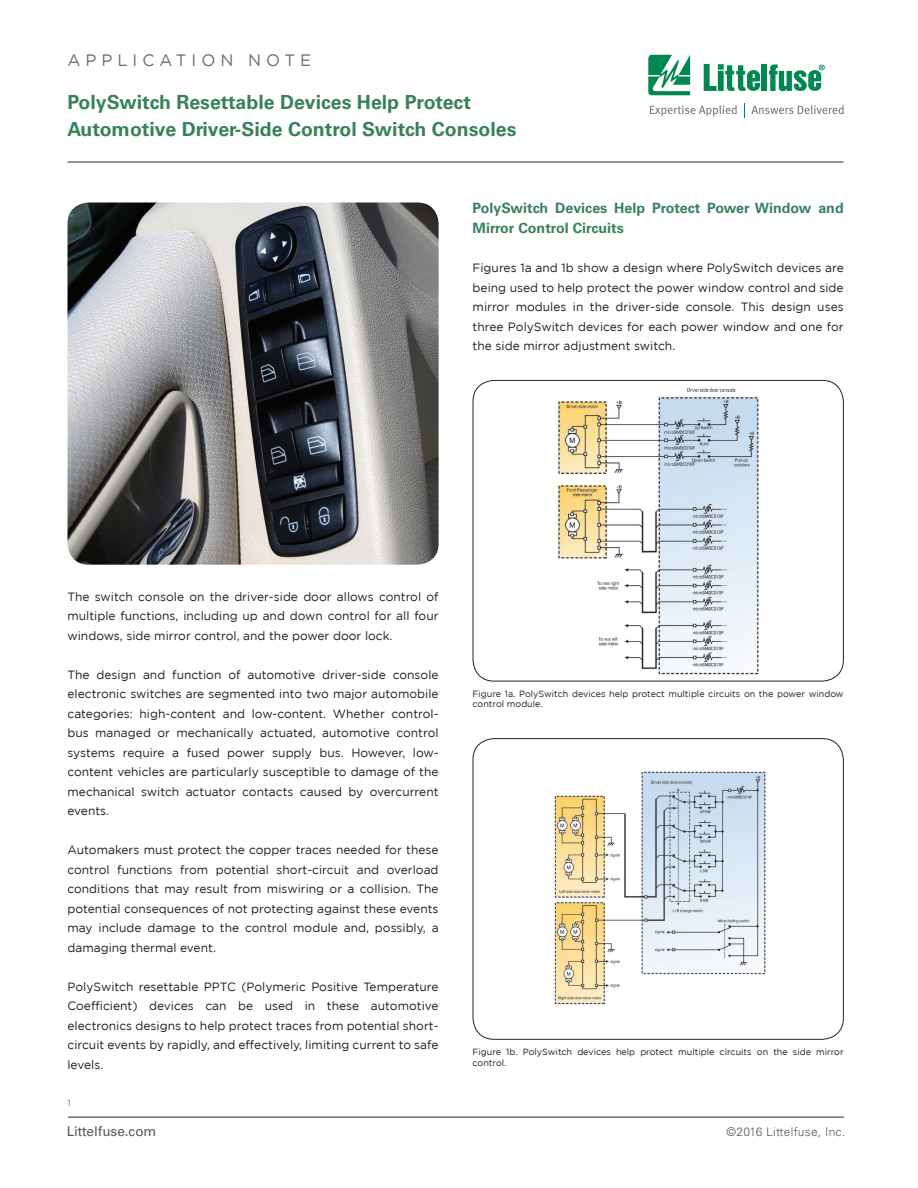
<style>
.page{position:relative;width:918px;height:1188px;background:#fff}
.page>*{position:absolute;margin:0;border:0;box-sizing:border-box;transform-origin:0 0}
.t1{font:700 19.5px/27px "Univers";color:#38825b}
.t2{font:16.5px "Gotham";letter-spacing:.3em;color:#6c6d70}
.t3{font:700 14.25px/20.2px "Univers";color:#38825b}
.t4{font:13.5px "Univers";color:#57585a}
.t5{font:12px/19.5px "Gotham";color:#231f20;text-align:justify}
.t6{font:300 12px "Univers";letter-spacing:.02em;color:#57585a}
.t7{font:9px/10.8px "Gotham";color:#231f20}
.t8{font:9px "Gotham";color:#6c6d70}
</style>
<div class="page">
<hr style="left:68px;top:161px;width:775px;height:2px;background:#6c6d70">
<svg style="left:648px;top:55px;width:42px;height:40px"></svg>
<div style="left:762px;top:64px;width:5px;height:27px;background:#008752"></div>
<svg style="left:769px;top:64px;width:56px;height:27px"></svg>
<svg style="left:704px;top:64px;width:56px;height:27px"></svg>
<svg style="left:650px;top:105px;width:87px;height:11px"></svg>
<svg style="left:744px;top:103px;width:1px;height:14px"></svg>
<svg style="left:751px;top:105px;width:93px;height:9px"></svg>
<img style="left:68px;top:202px;width:371px;height:363px">
<img style="left:536px;top:379px;width:244px;height:303px">
<img style="left:554px;top:771px;width:212px;height:234px">
<div style="left:473px;top:380px;width:371px;height:301px;border:1px solid #231f20;border-radius:21px"></div>
<div style="left:473px;top:738px;width:371px;height:302px;border:1px solid #231f20;border-radius:21px"></div>
<hr style="left:68px;top:1116px;width:776px;height:2px;background:#6c6d70">
<h2 class="t2" style="left:68px;top:51px;width:245px">APPLICATION NOTE</h2>
<h1 class="t1" style="left:68px;top:89px;width:450px">PolySwitch Resettable Devices Help Protect<br>Automotive Driver-Side Control Switch Consoles</h1>
<p class="t3" style="left:473px;top:198px;width:373px">PolySwitch Devices Help Protect Power Window and<br>Mirror Control Circuits</p>
<p class="t5" style="left:473px;top:258px;width:373px">Figures 1a and 1b show a design where PolySwitch devices are being used to help protect the power window control and side mirror modules in the driver-side console. This design uses three PolySwitch devices for each power window and one for the side mirror adjustment switch.</p>
<p class="t5" style="left:68px;top:587px;width:373px">The switch console on the driver-side door allows control of multiple functions, including up and down control for all four windows, side mirror control, and the power door lock.</p>
<p class="t5" style="left:68px;top:665px;width:373px">The design and function of automotive driver-side console electronic switches are segmented into two major automobile categories: high-content and low-content. Whether control&shy;bus managed or mechanically actuated, automotive control systems require a fused power supply bus. However, low&shy;content vehicles are particularly susceptible to damage of the mechanical switch actuator contacts caused by overcurrent events.</p>
<p class="t5" style="left:68px;top:840px;width:373px">Automakers must protect the copper traces needed for these control functions from potential short-circuit and overload conditions that may result from miswiring or a collision. The potential consequences of not protecting against these events may include damage to the control module and, possibly, a damaging thermal event.</p>
<p class="t5" style="left:68px;top:977px;width:373px">PolySwitch resettable PPTC (Polymeric Positive Temperature Coefficient) devices can be used in these automotive electronics designs to help protect traces from potential short&shy;circuit events by rapidly, and effectively, limiting current to safe levels.</p>
<p class="t7" style="left:473px;top:688px;width:373px">Figure 1a. PolySwitch devices help protect multiple circuits on the power window control module.</p>
<p class="t7" style="left:473px;top:1046px;width:373px">Figure 1b. PolySwitch devices help protect multiple circuits on the side mirror control.</p>
<p class="t8" style="left:68px;top:1098px;width:5px">1</p>
<p class="t4" style="left:67px;top:1123px;width:91px">Littelfuse.com</p>
<p class="t6" style="left:727px;top:1125px;width:120px">©2016 Littelfuse, Inc.</p>
</div>
